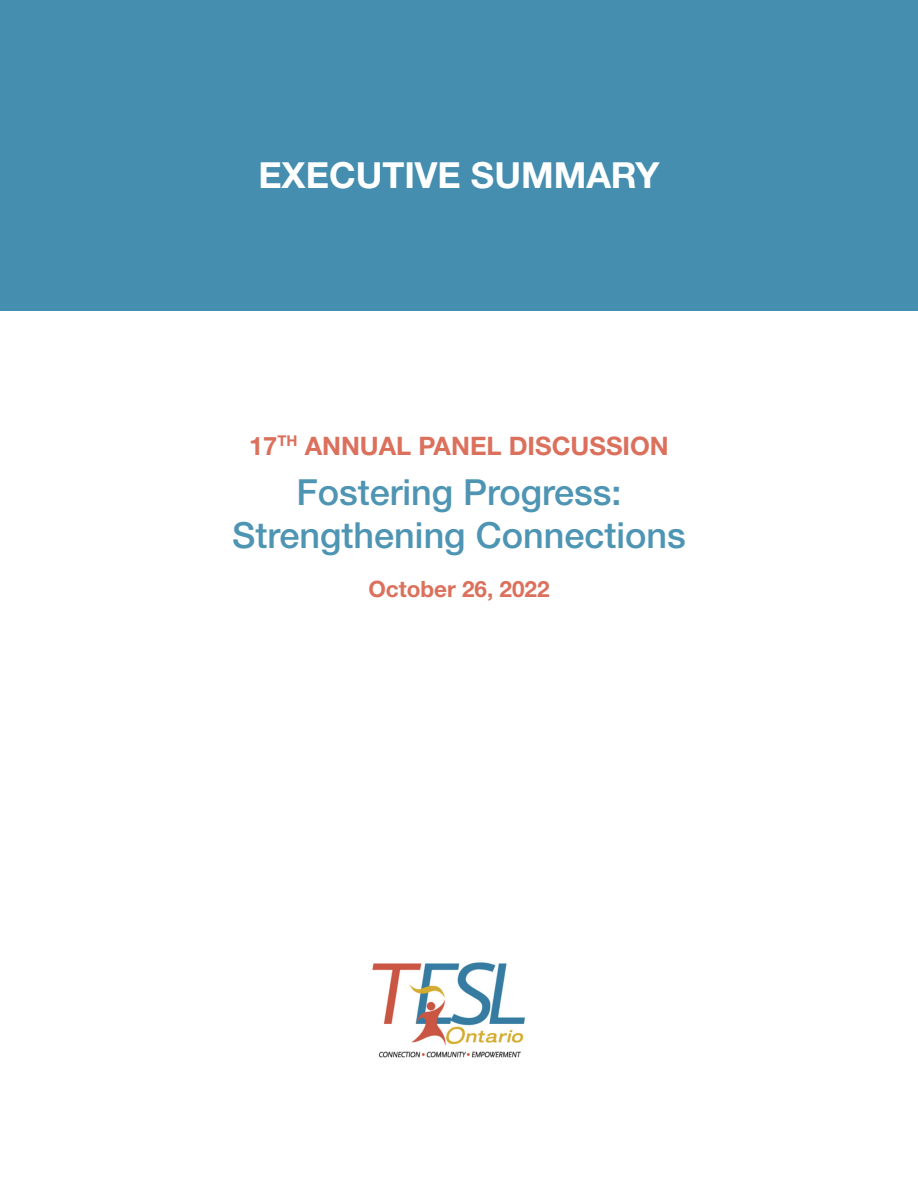
<style>
.page{position:relative;width:918px;height:1188px;background:#fff}
.page>*{position:absolute;margin:0;border:0;box-sizing:border-box;transform-origin:0 0}
.t1{font:500 36px/43.2px "Helvetica Neue LT Std";color:#4e94b3;text-align:center}
.t2{font:700 36px "Helvetica Neue LT Std";color:#fff}
.t3{font:700 25.5px "Helvetica Neue LT Std";color:#db705c}
.t4{font:700 22.5px "Helvetica Neue LT Std";color:#db705c}
</style>
<div class="page">
<div style="left:0;top:0;width:918px;height:310px;background:#458eaf"></div>
<img style="left:372px;top:963px;width:153px;height:95px">
<p class="t2" style="left:258px;top:153px;width:403px">EXECUTIVE SUMMARY</p>
<p class="t3" style="left:249px;top:430px;width:421px">17<sup>TH</sup> ANNUAL PANEL DISCUSSION</p>
<p class="t1" style="left:232px;top:470px;width:455px">Fostering Progress:<br>Strengthening Connections</p>
<p class="t4" style="left:368px;top:575px;width:183px">October 26, 2022</p>
</div>
